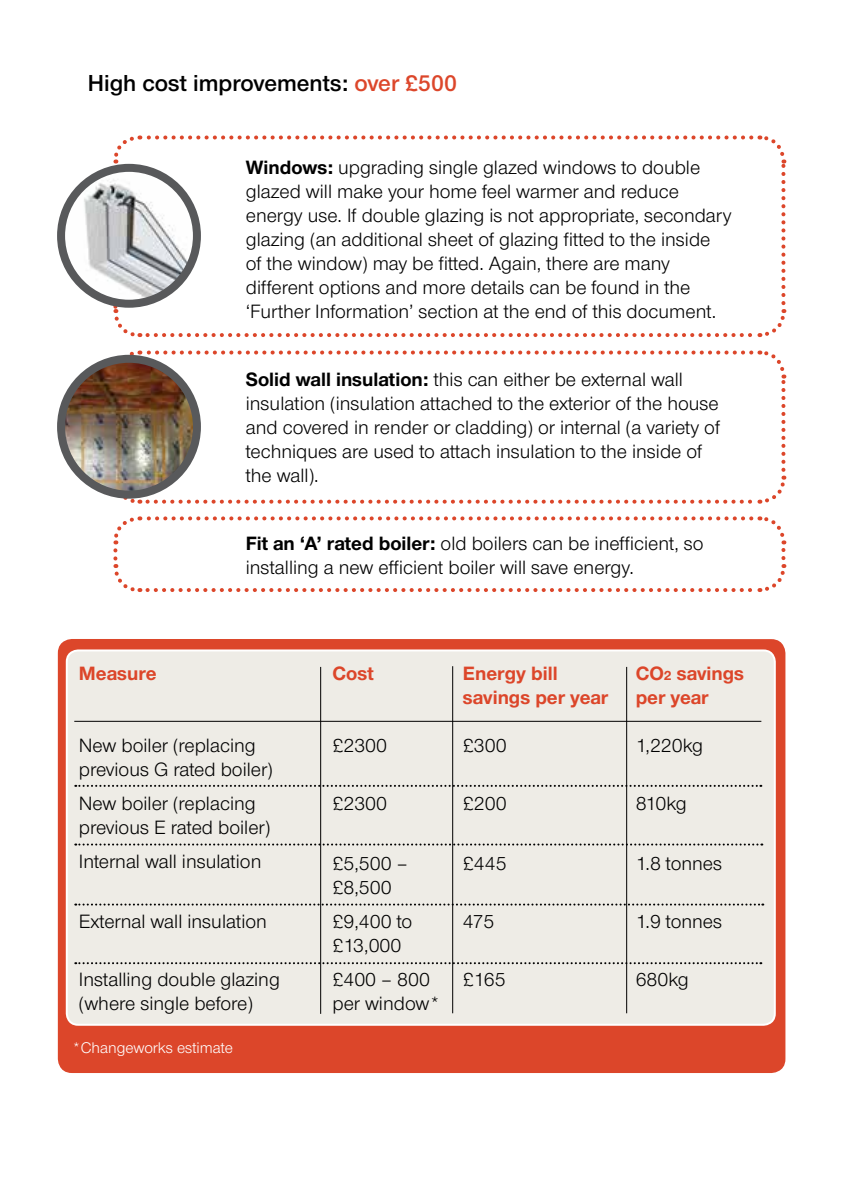
<style>
.page{position:relative;width:845px;height:1191px;background:#fff}
.page>*{position:absolute;margin:0;border:0;box-sizing:border-box;transform-origin:0 0}
.t1{font:600 24px "Nimbus Sans Novus T";color:#000}
.t2{font:20px/24px "Nimbus Sans Novus T";color:#000}
.t3{font:700 20px/24px "Nimbus Sans Novus T";color:#dc462a}
.t4{font:16px "Nimbus Sans Novus T";color:#fff}
.s1{color:#dc462a}
.s2{font-weight:700}
.s3{font-size:14px}
</style>
<div class="page">
<div style="left:58px;top:639px;width:727px;height:434px;background:#dc462a;border-radius:14px"></div>
<div style="left:67px;top:650px;width:708px;height:374px;background:#eeece6;border-radius:11px"></div>
<div style="left:66px;top:649px;width:710px;height:376px;border:2px solid #fff;border-radius:11px"></div>
<hr style="left:74px;top:721px;width:687px;height:1px;background:#000">
<svg style="left:75px;top:785px;width:686px;height:2px"></svg>
<svg style="left:75px;top:843px;width:687px;height:2px"></svg>
<svg style="left:75px;top:903px;width:688px;height:2px"></svg>
<svg style="left:75px;top:962px;width:686px;height:2px"></svg>
<hr style="left:320px;top:667px;width:1px;height:346px;background:#000">
<hr style="left:452px;top:666px;width:1px;height:347px;background:#000">
<hr style="left:626px;top:667px;width:1px;height:346px;background:#000">
<svg style="left:113px;top:306px;width:27px;height:32px"></svg>
<svg style="left:147px;top:309px;width:640px;height:29px"></svg>
<svg style="left:759px;top:135px;width:28px;height:168px"></svg>
<svg style="left:113px;top:135px;width:638px;height:28px"></svg>
<svg style="left:111px;top:350px;width:676px;height:154px"></svg>
<svg style="left:113px;top:550px;width:27px;height:42px"></svg>
<svg style="left:147px;top:564px;width:640px;height:28px"></svg>
<svg style="left:759px;top:516px;width:28px;height:42px"></svg>
<svg style="left:113px;top:516px;width:638px;height:28px"></svg>
<img style="left:61px;top:168px;width:136px;height:136px;border-radius:68px">
<div style="left:57px;top:164px;width:144px;height:144px;border:8px solid #58595b;border-radius:50%"></div>
<img style="left:61px;top:359px;width:136px;height:135px;border-radius:68px">
<div style="left:57px;top:355px;width:144px;height:143px;border:8px solid #58595b;border-radius:50%"></div>
<p class="t1" style="left:88px;top:68px;width:371px">High cost improvements: <span class="s1">over £500</span></p>
<p class="t2" style="left:246px;top:155px;width:487px"><span class="s2">Windows:</span> upgrading single glazed windows to double glazed will make your home feel warmer and reduce energy use. If double glazing is not appropriate, secondary glazing (an additional sheet of glazing fitted to the inside<br>of the window) may be fitted. Again, there are many different options and more details can be found in the ‘Further Information’ section at the end of this document.</p>
<p class="t2" style="left:246px;top:367px;width:476px"><span class="s2">Solid wall insulation:</span> this can either be external wall insulation (insulation attached to the exterior of the house and covered in render or cladding) or internal (a variety of techniques are used to attach insulation to the inside of the wall).</p>
<p class="t2" style="left:246px;top:531px;width:459px"><span class="s2">Fit an ‘A’ rated boiler:</span> old boilers can be inefficient, so installing a new efficient boiler will save energy.</p>
<p class="t3" style="left:79px;top:660px;width:79px">Measure</p>
<p class="t2" style="left:79px;top:732px;width:195px">New boiler (replacing previous G rated boiler)</p>
<p class="t2" style="left:79px;top:790px;width:193px">New boiler (replacing previous E rated boiler)</p>
<p class="t2" style="left:79px;top:848px;width:184px">Internal wall insulation</p>
<p class="t2" style="left:79px;top:908px;width:189px">External wall insulation</p>
<p class="t2" style="left:79px;top:966px;width:203px">Installing double glazing (where single before)</p>
<p class="t3" style="left:332px;top:660px;width:43px">Cost</p>
<p class="t2" style="left:332px;top:732px;width:56px">£2300</p>
<p class="t3" style="left:463px;top:660px;width:147px">Energy bill savings per year</p>
<p class="t2" style="left:463px;top:732px;width:45px">£300</p>
<p class="t3" style="left:635px;top:660px;width:110px">CO<span class="s3">2</span> savings per year</p>
<p class="t2" style="left:635px;top:732px;width:69px">1,220kg</p>
<p class="t2" style="left:332px;top:790px;width:56px">£2300</p>
<p class="t2" style="left:463px;top:790px;width:45px">£200</p>
<p class="t2" style="left:635px;top:790px;width:53px">810kg</p>
<p class="t2" style="left:332px;top:850px;width:77px">£5,500 – £8,500</p>
<p class="t2" style="left:332px;top:908px;width:81px">£9,400 to £13,000</p>
<p class="t2" style="left:332px;top:966px;width:109px">£400 – 800 per window*</p>
<p class="t2" style="left:463px;top:850px;width:45px">£445</p>
<p class="t2" style="left:463px;top:908px;width:33px">475</p>
<p class="t2" style="left:463px;top:966px;width:44px">£165</p>
<p class="t2" style="left:635px;top:850px;width:88px">1.8 tonnes</p>
<p class="t2" style="left:635px;top:908px;width:88px">1.9 tonnes</p>
<p class="t2" style="left:635px;top:966px;width:55px">680kg</p>
<p class="t4" style="left:72px;top:1038px;width:162px">*Changeworks estimate</p>
</div>
